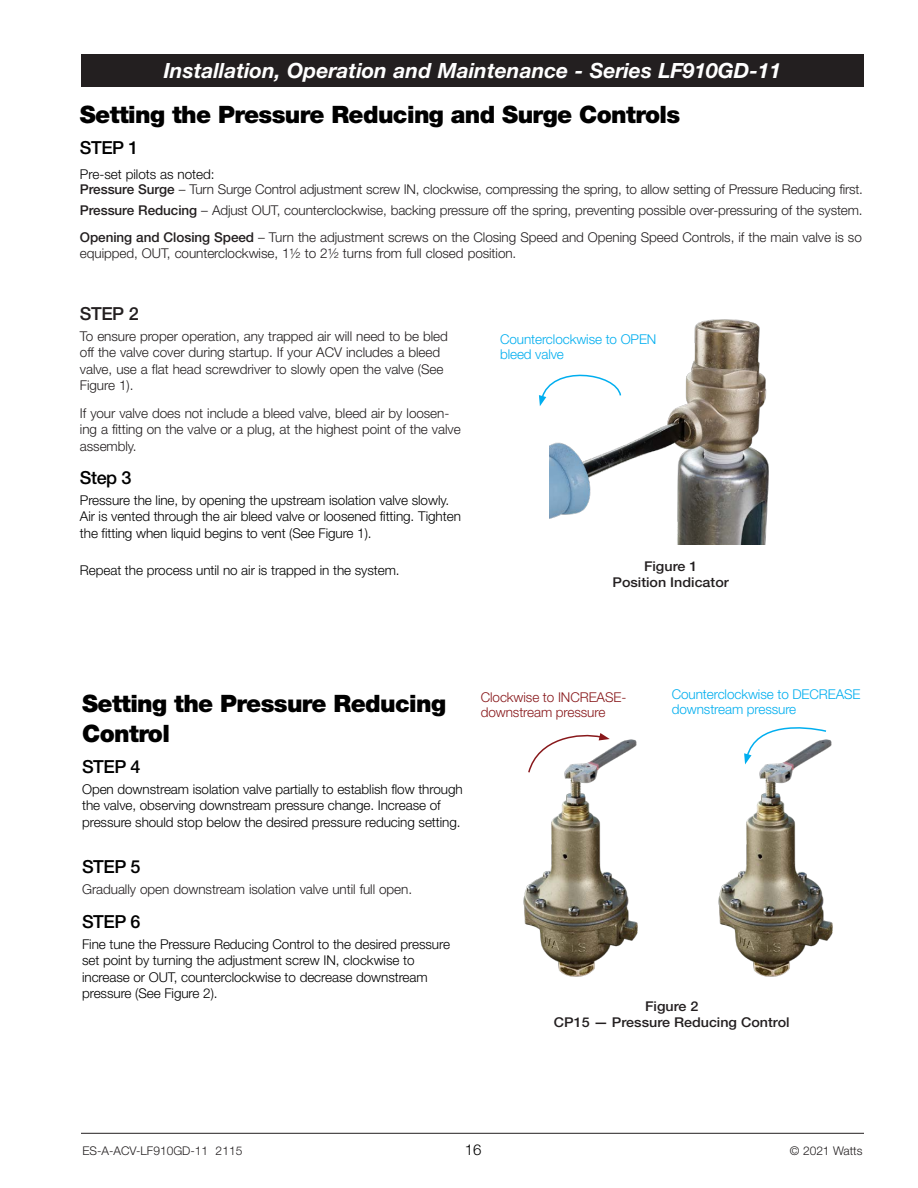
<style>
.page{position:relative;width:918px;height:1188px;background:#fff}
.page>*{position:absolute;margin:0;border:0;box-sizing:border-box;transform-origin:0 0}
.t1{font:900 24px/30px "Helvetica Neue LT Std";letter-spacing:-.025em;color:#000}
.t2{font:italic 700 21px "Helvetica Neue LT Std";color:#fff}
.t3{font:500 18px "Helvetica Neue LT Std";letter-spacing:-.025em;color:#000}
.t4{font:500 18px "Helvetica Neue LT Std";color:#231f20}
.t5{font:300 15px "Helvetica Neue LT Std";color:#000}
.t6{font:300 13.5px/16.5px "Helvetica Neue LT Std";letter-spacing:-.005em;color:#231f20}
.t7{font:300 13.5px/16.5px "Helvetica Neue LT Std";letter-spacing:-.005em;color:#000}
.t8{font:300 13.5px/15px "Helvetica Neue LT Std";letter-spacing:-.005em;color:#00aeef}
.t9{font:500 13.5px/16.2px "Helvetica Neue LT Std";color:#231f20;text-align:center;scale:1.06 1}
.t10{font:300 13.5px/15px "Helvetica Neue LT Std";letter-spacing:-.005em;color:#88181b}
.t11{font:300 12px "Helvetica Neue LT Std";color:#231f20}
.s1{color:#000}
.s2{font-weight:500}
</style>
<div class="page">
<svg style="left:539px;top:384px;width:11px;height:22px"></svg>
<img style="left:550px;top:319px;width:219px;height:225px">
<img style="left:523px;top:739px;width:115px;height:238px">
<img style="left:718px;top:739px;width:115px;height:238px">
<svg style="left:744px;top:727px;width:84px;height:37px"></svg>
<svg style="left:527px;top:733px;width:83px;height:41px"></svg>
<hr style="left:81px;top:1133px;width:783px;height:1px;background:#231f20">
<div style="left:81px;top:54px;width:783px;height:32px;background:#231f20"></div>
<h2 class="t2" style="left:164px;top:57px;width:619px">Installation, Operation and Maintenance - Series LF910GD-11</h2>
<h1 class="t1" style="left:80px;top:99px;width:602px">Setting the Pressure Reducing and Surge Controls</h1>
<h3 class="t3" style="left:80px;top:137px;width:60px">STEP 1</h3>
<p class="t6" style="left:80px;top:166px;width:785px;line-height:15px"><span class="s1">Pre-set pilots as noted:<br></span><span class="s2">Pressure Surge</span> – Turn Surge Control adjustment screw IN, clockwise, compressing the spring, to allow setting of Pressure Reducing first.</p>
<p class="t6" style="left:80px;top:196px;width:784px;line-height:27.3px"><span class="s2">Pressure Reducing</span> – Adjust OUT, counterclockwise, backing pressure off the spring, preventing possible over-pressuring of the system.<br><span class="s2">Opening and Closing Speed</span> – Turn the adjustment screws on the Closing Speed and Opening Speed Controls, if the main valve is so</p>
<p class="t6" style="left:80px;top:245px;width:438px">equipped, OUT, counterclockwise, 11/2 to 21/2 turns from full closed position.</p>
<h3 class="t4" style="left:80px;top:303px;width:60px">STEP 2</h3>
<p class="t6" style="left:80px;top:327px;width:370px">To ensure proper operation, any trapped air will need to be bled off the valve cover during startup. If your ACV includes a bleed valve, use a flat head screwdriver to slowly open the valve (See Figure 1).</p>
<p class="t6" style="left:80px;top:404px;width:382px">If your valve does not include a bleed valve, bleed air by loosen&shy;ing a fitting on the valve or a plug, at the highest point of the valve assembly.</p>
<h3 class="t3" style="left:80px;top:467px;width:53px">Step 3</h3>
<p class="t7" style="left:80px;top:491px;width:383px">Pressure the line, by opening the upstream isolation valve slowly.<br>Air is vented through the air bleed valve or loosened fitting. Tighten the fitting when liquid begins to vent (See Figure 1).</p>
<p class="t7" style="left:80px;top:561px;width:321px">Repeat the process until no air is trapped in the system.</p>
<p class="t8" style="left:500px;top:331px;width:158px">Counterclockwise to OPEN bleed valve</p>
<p class="t9" style="left:613px;top:558px;width:111px">Figure 1<br>Position Indicator</p>
<h1 class="t1" style="left:82px;top:688px;width:366px">Setting the Pressure Reducing<br>Control</h1>
<h3 class="t3" style="left:82px;top:756px;width:60px">STEP 4</h3>
<p class="t7" style="left:82px;top:780px;width:382px">Open downstream isolation valve partially to establish flow through the valve, observing downstream pressure change. Increase of pressure should stop below the desired pressure reducing setting.</p>
<h3 class="t3" style="left:82px;top:856px;width:60px">STEP 5</h3>
<p class="t6" style="left:82px;top:881px;width:332px">Gradually open downstream isolation valve until full open.</p>
<h3 class="t3" style="left:82px;top:911px;width:60px">STEP 6</h3>
<p class="t7" style="left:82px;top:935px;width:369px">Fine tune the Pressure Reducing Control to the desired pressure set point by turning the adjustment screw IN, clockwise to increase or OUT, counterclockwise to decrease downstream pressure (See Figure 2).</p>
<p class="t10" style="left:481px;top:690px;width:147px">Clockwise to INCREASE&shy;downstream pressure</p>
<p class="t8" style="left:672px;top:686px;width:190px">Counterclockwise to DECREASE downstream pressure</p>
<p class="t9" style="left:554px;top:998px;width:224px">Figure 2<br>CP15 — Pressure Reducing Control</p>
<p class="t11" style="left:82px;top:1143px;width:161px">ES-A-ACV-LF910GD-11 2115</p>
<p class="t5" style="left:465px;top:1140px;width:18px">16</p>
<p class="t11" style="left:790px;top:1143px;width:74px">© 2021 Watts</p>
</div>
